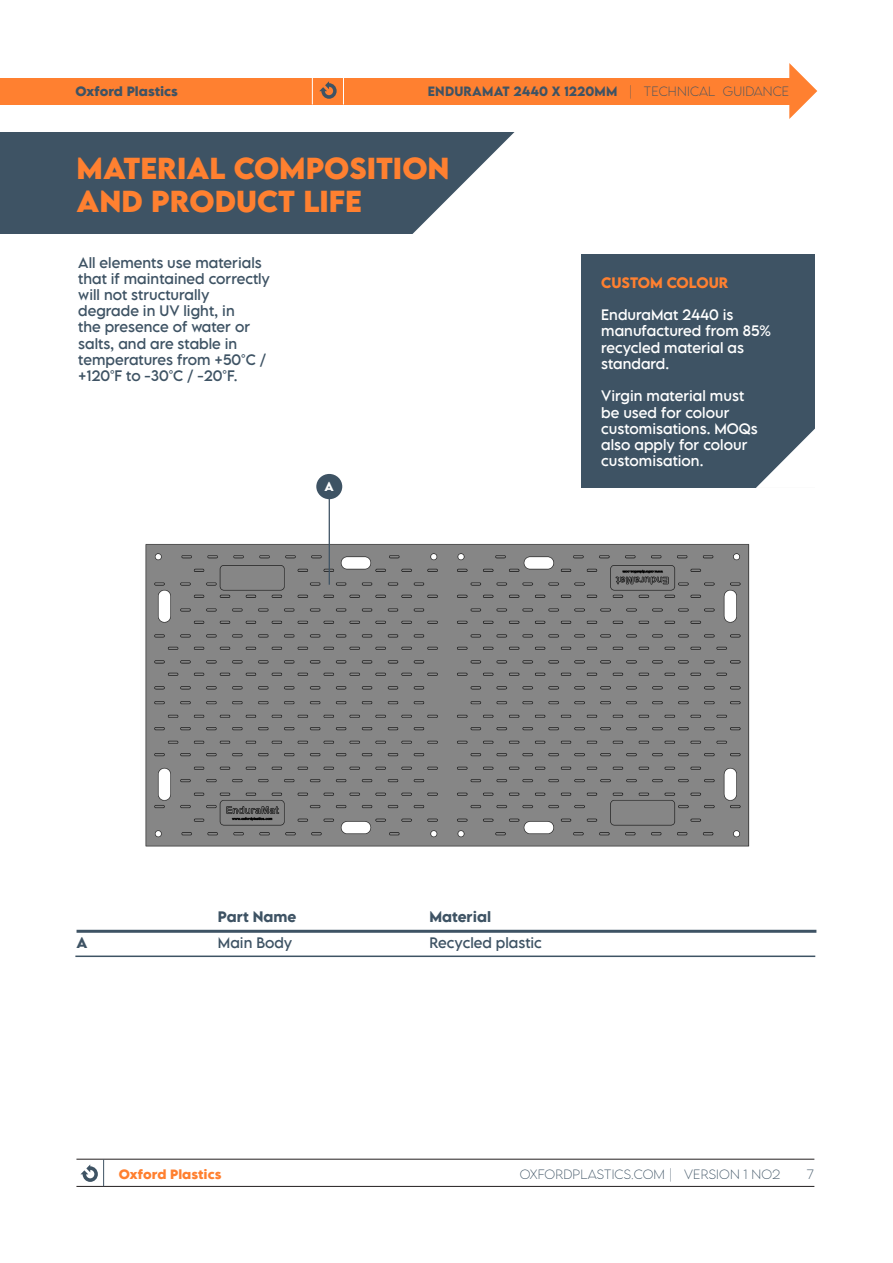
<style>
.page{position:relative;width:893px;height:1263px;background:#fff}
.page>*{position:absolute;margin:0;border:0;box-sizing:border-box;transform-origin:0 0}
.t1{font:700 27px/32.4px "LEMONMILK Pro";color:#ff8030}
.t2{font:13.5px/16.2px "LEMONMILK Pro";color:#3e5364}
.t3{font:13.5px/16.2px "LEMONMILK Pro";color:#fff}
.t4{font:600 13.5px "LEMONMILK Pro";color:#3e5364}
.t5{font:600 13.5px "LEMONMILK Pro";color:#ff8030}
.t6{font:600 12px "LEMONMILK Pro";letter-spacing:.015em;color:#3e5364}
.t7{font:200 12px "LEMONMILK Pro";letter-spacing:.015em;color:#3e5364}
.t8{font:700 12px "LEMONMILK Pro";color:#3e5364}
.t9{font:700 12px "LEMONMILK Pro";color:#ff8030}
.t10{font:600 11.55px "LEMONMILK Pro";color:#fff}
.s1{font-weight:200}
</style>
<div class="page">
<div style="left:0;top:132px;width:653px;height:102px;background:#3e5364"></div>
<svg style="left:412px;top:132px;width:241px;height:102px;fill:#fff"></svg>
<div style="left:0;top:78px;width:789px;height:27px;background:#ff8030"></div>
<svg style="left:789px;top:63px;width:28px;height:56px"></svg>
<svg style="left:312px;top:78px;width:1px;height:27px"></svg>
<svg style="left:343px;top:78px;width:1px;height:27px"></svg>
<svg style="left:319px;top:81px;width:18px;height:18px"></svg>
<hr style="left:76px;top:1159px;width:738px;height:1px;background:#231f20">
<hr style="left:76px;top:1186px;width:738px;height:1px;background:#231f20">
<svg style="left:80px;top:1159px;width:24px;height:27px"></svg>
<img style="left:145px;top:530px;width:605px;height:317px">
<hr style="left:77px;top:930px;width:739px;height:3px;background:#3e5364">
<hr style="left:75px;top:955px;width:740px;height:2px;background:#3e5364">
<div style="left:316px;top:474px;width:26px;height:25px;background:#3e5364;border-radius:50%"></div>
<hr style="left:329px;top:497px;width:1px;height:88px;background:#3e5364">
<div style="left:581px;top:254px;width:233px;height:234px;background:#3e5364"></div>
<svg style="left:756px;top:426px;width:59px;height:62px"></svg>
<p class="t8" style="left:75px;top:84px;width:104px">Oxford Plastics</p>
<p class="t6" style="left:428px;top:84px;width:363px">ENDURAMAT 2440 X 1220MM <span class="s1">| TECHNICAL GUIDANCE</span></p>
<p class="t1" style="left:77px;top:153px;width:375px">MATERIAL COMPOSITION<br>AND PRODUCT LIFE</p>
<p class="t2" style="left:78px;top:254px;width:193px">All elements use materials that if maintained correctly will not structurally degrade in UV light, in<br>the presence of water or salts, and are stable in temperatures from +50°C / +120°F to -30°C / -20°F.</p>
<p class="t10" style="left:324px;top:478px;width:11px">A</p>
<p class="t5" style="left:601px;top:273px;width:129px">CUSTOM COLOUR</p>
<p class="t3" style="left:601px;top:307px;width:171px">EnduraMat 2440 is manufactured from 85% recycled material as standard.</p>
<p class="t3" style="left:601px;top:388px;width:158px">Virgin material must be used for colour customisations. MOQs also apply for colour customisation.</p>
<p class="t4" style="left:77px;top:934px;width:12px">A</p>
<p class="t4" style="left:218px;top:907px;width:80px">Part Name</p>
<p class="t2" style="left:218px;top:935px;width:76px">Main Body</p>
<p class="t4" style="left:429px;top:907px;width:63px">Material</p>
<p class="t2" style="left:429px;top:935px;width:114px">Recycled plastic</p>
<p class="t9" style="left:119px;top:1166px;width:104px">Oxford Plastics</p>
<p class="t7" style="left:520px;top:1166px;width:262px">OXFORDPLASTICS.COM | VERSION 1 NO2</p>
<p class="t7" style="left:807px;top:1166px;width:8px">7</p>
</div>
